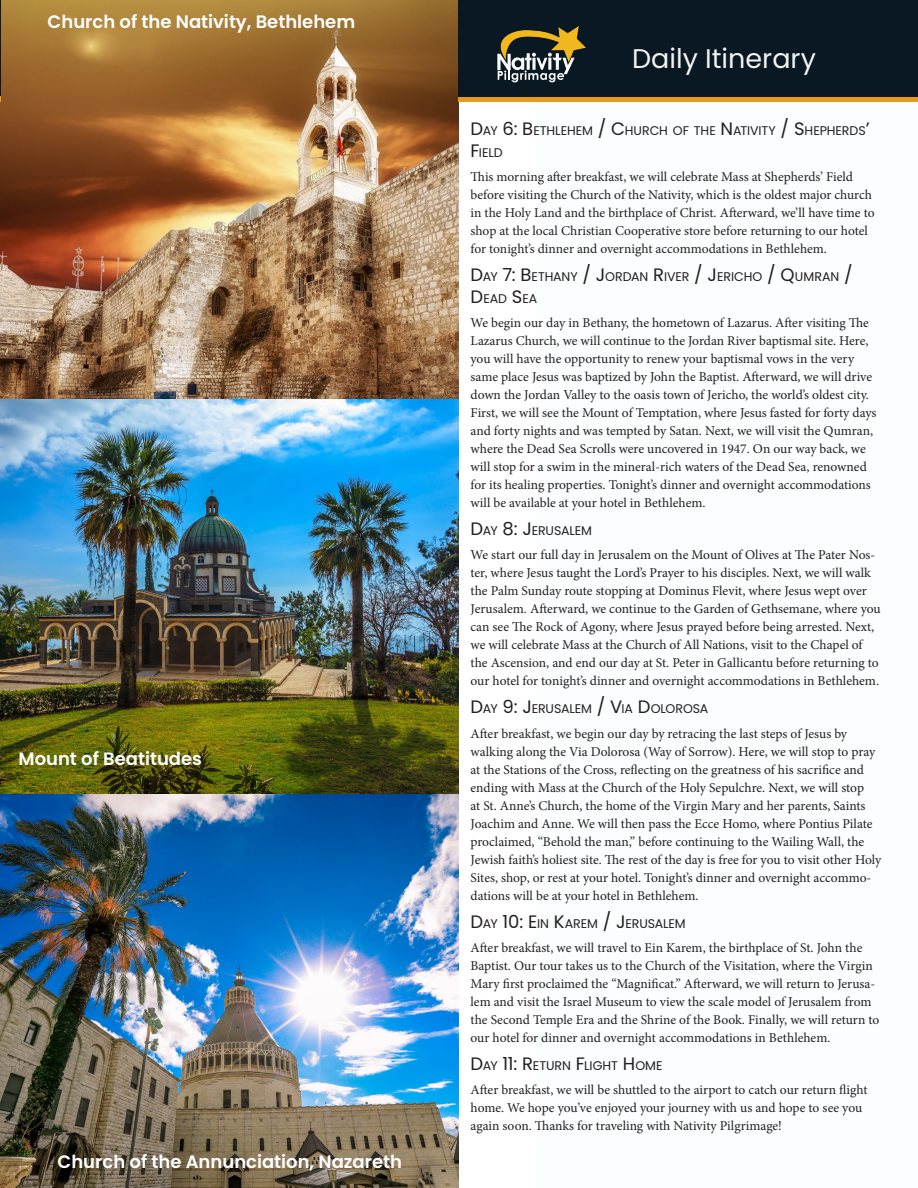
<style>
.page{position:relative;width:918px;height:1188px;background:#fff}
.page>*{position:absolute;margin:0;border:0;box-sizing:border-box;transform-origin:0 0}
.t1{font:27px "Poppins";color:#f2f2f2}
.t2{font:600 18px "Poppins";color:#fff}
.t3{font:13.5px/18px "Minion Pro";letter-spacing:-.005em;color:#231f20}
.t4{font:12.6px/21.6px "Poppins";letter-spacing:-.01em;color:#231f20}
.s1{font-size:18px}
</style>
<div class="page">
<img style="left:0;top:0;width:459px;height:1188px">
<hr style="left:0;top:0;width:1px;height:102px;background:#e79a22">
<hr style="left:0;top:0;width:1px;height:95px;background:#091823">
<svg style="left:458px;top:96px;width:460px;height:6px;background:#c28422"></svg>
<div style="left:458px;top:0;width:460px;height:96px;background:#091823"></div>
<img style="left:497px;top:26px;width:89px;height:57px">
<p class="t2" style="left:48px;top:12px;width:309px">Church of the Nativity, Bethlehem</p>
<p class="t2" style="left:19px;top:748px;width:185px">Mount of Beatitudes</p>
<p class="t2" style="left:58px;top:1151px;width:346px">Church of the Annunciation, Nazareth</p>
<p class="t1" style="left:632px;top:43px;width:185px">Daily Itinerary</p>
<p class="t4" style="left:471px;top:120px;width:401px"><span class="s1">D</span>AY <span class="s1">6: B</span> ETHLEHEM <span class="s1">/ C</span>HURCH OF THE <span class="s1">N</span>ATIVITY <span class="s1">/ S</span> HEPHERDS<span class="s1">’<br>F</span>IELD</p>
<p class="t3" style="left:471px;top:168px;width:406px">This morning after breakfast, we will celebrate Mass at Shepherds’ Field before visiting the Church of the Nativity, which is the oldest major church in the Holy Land and the birthplace of Christ. Afterward, we’ll have time to shop at the local Christian Cooperative store before returning to our hotel for tonight’s dinner and overnight accommodations in Bethlehem.</p>
<p class="t4" style="left:471px;top:266px;width:384px"><span class="s1">D</span>AY <span class="s1">7: B</span> ETHANY <span class="s1">/ J</span>ORDAN <span class="s1">R</span>IVER <span class="s1">/ J</span>ERICHO <span class="s1">/ Q</span>UM RAN <span class="s1">/<br>D</span>EAD <span class="s1">S</span> EA</p>
<p class="t3" style="left:471px;top:314px;width:408px">We begin our day in Bethany, the hometown of Lazarus. After visiting The Lazarus Church, we will continue to the Jordan River baptismal site. Here, you will have the opportunity to renew your baptismal vows in the very same place Jesus was baptized by John the Baptist. Afterward, we will drive down the Jordan Valley to the oasis town of Jericho, the world’s oldest city.<br>First, we will see the Mount of Temptation, where Jesus fasted for forty days and forty nights and was tempted by Satan. Next, we will visit the Qumran, where the Dead Sea Scrolls were uncovered in 1947. On our way back, we will stop for a swim in the mineral-rich waters of the Dead Sea, renowned for its healing properties. Tonight’s dinner and overnight accommodations will be available at your hotel in Bethlehem.</p>
<p class="t4" style="left:471px;top:520px;width:121px"><span class="s1">D</span>AY <span class="s1">8: J</span>ERUSALEM</p>
<p class="t3" style="left:471px;top:546px;width:412px">We start our full day in Jerusalem on the Mount of Olives at The Pater Nos&shy;ter, where Jesus taught the Lord’s Prayer to his disciples. Next, we will walk the Palm Sunday route stopping at Dominus Flevit, where Jesus wept over Jerusalem. Afterward, we continue to the Garden of Gethsemane, where you can see The Rock of Agony, where Jesus prayed before being arrested. Next, we will celebrate Mass at the Church of All Nations, visit to the Chapel of the Ascension, and end our day at St. Peter in Gallicantu before returning to our hotel for tonight’s dinner and overnight accommodations in Bethlehem.</p>
<p class="t4" style="left:471px;top:698px;width:239px"><span class="s1">D</span>AY <span class="s1">9: J</span>ERUSALEM <span class="s1">/ V</span>IA <span class="s1">D</span>OLOROSA</p>
<p class="t3" style="left:471px;top:724px;width:412px">After breakfast, we begin our day by retracing the last steps of Jesus by walking along the Via Dolorosa (Way of Sorrow). Here, we will stop to pray at the Stations of the Cross, reflecting on the greatness of his sacrifice and ending with Mass at the Church of the Holy Sepulchre. Next, we will stop<br>at St. Anne’s Church, the home of the Virgin Mary and her parents, Saints Joachim and Anne. We will then pass the Ecce Homo, where Pontius Pilate proclaimed, “Behold the man,” before continuing to the Wailing Wall, the Jewish faith’s holiest site. The rest of the day is free for you to visit other Holy Sites, shop, or rest at your hotel. Tonight’s dinner and overnight accommo&shy;dations will be at your hotel in Bethlehem.</p>
<p class="t4" style="left:471px;top:912px;width:215px"><span class="s1">D</span>AY <span class="s1">10: E</span>IN <span class="s1">K</span>AREM <span class="s1">/ J</span>ERUSALEM</p>
<p class="t3" style="left:471px;top:939px;width:410px">After breakfast, we will travel to Ein Karem, the birthplace of St. John the Baptist. Our tour takes us to the Church of the Visitation, where the Virgin Mary first proclaimed the “Magnificat.” Afterward, we will return to Jerusa&shy;lem and visit the Israel Museum to view the scale model of Jerusalem from the Second Temple Era and the Shrine of the Book. Finally, we will return to our hotel for dinner and overnight accommodations in Bethlehem.</p>
<p class="t4" style="left:471px;top:1055px;width:194px"><span class="s1">D</span>AY <span class="s1">11: R</span>ETURN <span class="s1">F</span>LIGHT <span class="s1">H</span> OM E</p>
<p class="t3" style="left:471px;top:1081px;width:398px">After breakfast, we will be shuttled to the airport to catch our return flight home. We hope you’ve enjoyed your journey with us and hope to see you again soon. Thanks for traveling with Nativity Pilgrimage!</p>
</div>
